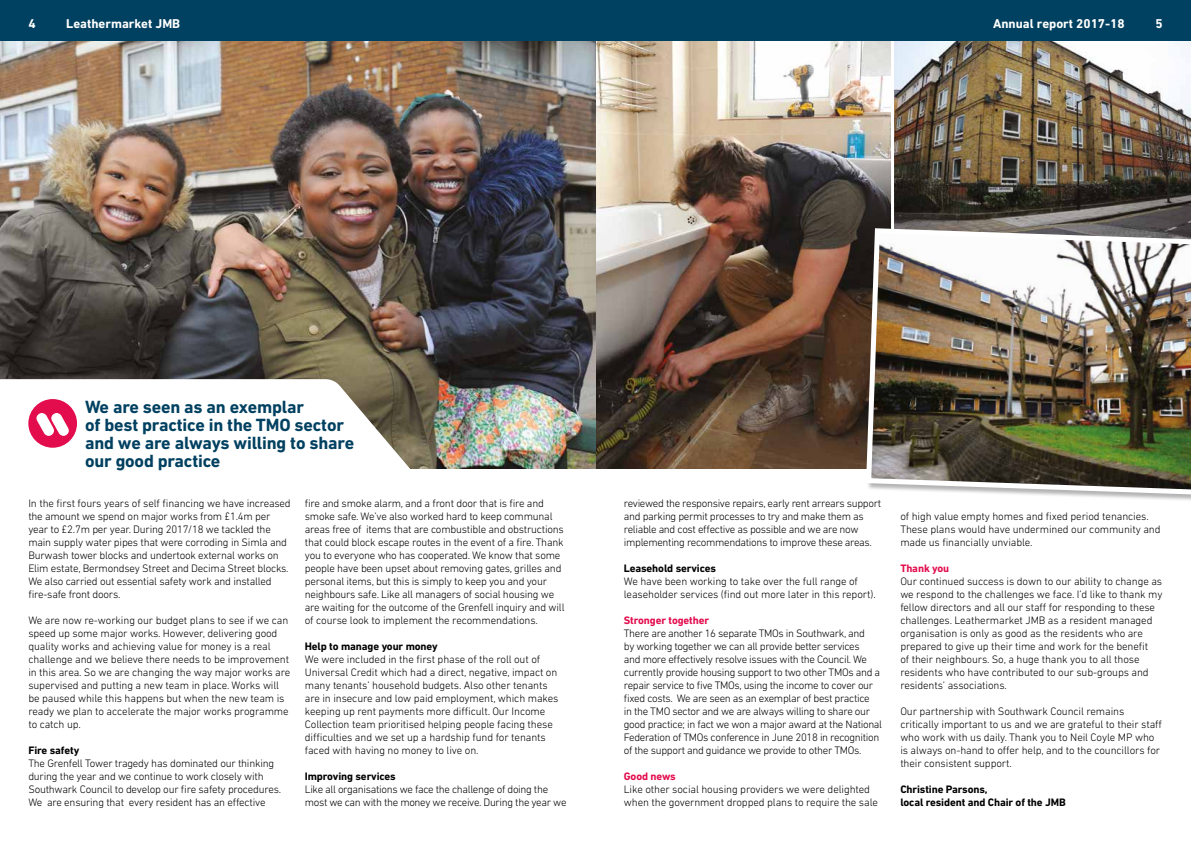
<style>
.page{position:relative;width:1191px;height:842px;background:#fff}
.page>*{position:absolute;margin:0;border:0;box-sizing:border-box;transform-origin:0 0}
.t1{font:700 18px/18px "DIN Next LT Pro";letter-spacing:-.01em;color:#004060}
.t2{font:700 13px "DIN Next LT Pro";color:#fff}
.t3{font:300 11px/13px "DIN Next LT Pro";letter-spacing:-.02em;color:#000}
.t4{font:700 11px/13px "DIN Next LT Pro";letter-spacing:-.01em;color:#000}
.t5{font:700 11px "DIN Next LT Pro";letter-spacing:-.01em;color:#e30c4d}
</style>
<div class="page">
<img style="left:595px;top:40px;width:296px;height:428px">
<img style="left:894px;top:40px;width:297px;height:186px">
<img style="left:0;top:40px;width:595px;height:323px">
<img style="left:0;top:363px;width:796px;height:106px">
<div style="left:0;top:0;width:1191px;height:40px;background:#004060"></div>
<div style="left:28px;top:399px;width:49px;height:49px;background:#e30c4d;border-radius:50%"></div>
<svg style="left:36px;top:413px;width:33px;height:23px"></svg>
<img style="left:863px;top:226px;width:328px;height:271px">
<p class="t2" style="left:28px;top:16px;width:9px">4</p>
<p class="t2" style="left:66px;top:16px;width:115px">Leathermarket JMB</p>
<p class="t2" style="left:993px;top:16px;width:133px">Annual report 2017-18</p>
<p class="t2" style="left:1155px;top:16px;width:9px">5</p>
<h1 class="t1" style="left:85px;top:397px;width:271px">We are seen as an exemplar<br>of best practice in the TMO sector and we are always willing to share our good practice</h1>
<p class="t3" style="left:28px;top:497px;width:264px">In the first fours years of self financing we have increased the amount we spend on major works from £1.4m per year to £2.7m per year. During 2017/18 we tackled the main supply water pipes that were corroding in Simla and Burwash tower blocks and undertook external works on Elim estate, Bermondsey Street and Decima Street blocks.<br>We also carried out essential safety work and installed fire-safe front doors.</p>
<p class="t3" style="left:28px;top:614px;width:263px">We are now re-working our budget plans to see if we can speed up some major works. However, delivering good quality works and achieving value for money is a real challenge and we believe there needs to be improvement in this area. So we are changing the way major works are supervised and putting a new team in place. Works will be paused while this happens but when the new team is ready we plan to accelerate the major works programme to catch up.</p>
<p class="t4" style="left:28px;top:744px;width:52px">Fire safety</p>
<p class="t3" style="left:28px;top:757px;width:254px">The Grenfell Tower tragedy has dominated our thinking during the year and we continue to work closely with Southwark Council to develop our fire safety procedures.<br>We are ensuring that every resident has an effective</p>
<p class="t3" style="left:305px;top:497px;width:261px">fire and smoke alarm, and a front door that is fire and smoke safe. We’ve also worked hard to keep communal areas free of items that are combustible and obstructions that could block escape routes in the event of a fire. Thank you to everyone who has cooperated. We know that some people have been upset about removing gates, grilles and personal items, but this is simply to keep you and your neighbours safe. Like all managers of social housing we are waiting for the outcome of the Grenfell inquiry and will of course look to implement the recommendations.</p>
<p class="t4" style="left:305px;top:640px;width:134px">Help to manage your money</p>
<p class="t3" style="left:305px;top:653px;width:255px">We were included in the first phase of the roll out of Universal Credit which had a direct, negative, impact on many tenants’ household budgets. Also other tenants are in insecure and low paid employment, which makes keeping up rent payments more difficult. Our Income Collection team prioritised helping people facing these difficulties and we set up a hardship fund for tenants faced with having no money to live on.</p>
<p class="t4" style="left:305px;top:770px;width:92px">Improving services</p>
<p class="t3" style="left:305px;top:783px;width:263px">Like all organisations we face the challenge of doing the most we can with the money we receive. During the year we</p>
<p class="t3" style="left:624px;top:497px;width:259px">reviewed the responsive repairs, early rent arrears support and parking permit processes to try and make them as reliable and cost effective as possible and we are now implementing recommendations to improve these areas.</p>
<p class="t4" style="left:624px;top:562px;width:94px">Leasehold services</p>
<p class="t3" style="left:624px;top:575px;width:253px">We have been working to take over the full range of leaseholder services (find out more later in this report).</p>
<p class="t5" style="left:624px;top:614px;width:87px">Stronger together</p>
<p class="t3" style="left:624px;top:627px;width:260px">There are another 16 separate TMOs in Southwark, and<br>by working together we can all provide better services<br>and more effectively resolve issues with the Council. We currently provide housing support to two other TMOs and a repair service to five TMOs, using the income to cover our fixed costs. We are seen as an exemplar of best practice<br>in the TMO sector and we are always willing to share our good practice; in fact we won a major award at the National Federation of TMOs conference in June 2018 in recognition of the support and guidance we provide to other TMOs.</p>
<p class="t5" style="left:624px;top:770px;width:54px">Good news</p>
<p class="t3" style="left:624px;top:783px;width:256px">Like other social housing providers we were delighted when the government dropped plans to require the sale</p>
<p class="t3" style="left:900px;top:510px;width:262px">of high value empty homes and fixed period tenancies.<br>These plans would have undermined our community and made us financially unviable.</p>
<p class="t5" style="left:900px;top:562px;width:50px">Thank you</p>
<p class="t3" style="left:900px;top:575px;width:264px">Our continued success is down to our ability to change as we respond to the challenges we face. I’d like to thank my fellow directors and all our staff for responding to these challenges. Leathermarket JMB as a resident managed organisation is only as good as the residents who are prepared to give up their time and work for the benefit<br>of their neighbours. So, a huge thank you to all those residents who have contributed to our sub-groups and residents’ associations.</p>
<p class="t3" style="left:900px;top:705px;width:263px">Our partnership with Southwark Council remains critically important to us and we are grateful to their staff who work with us daily. Thank you to Neil Coyle MP who is always on-hand to offer help, and to the councillors for their consistent support.</p>
<p class="t4" style="left:900px;top:783px;width:167px">Christine Parsons,<br>local resident and Chair of the JMB</p>
</div>
